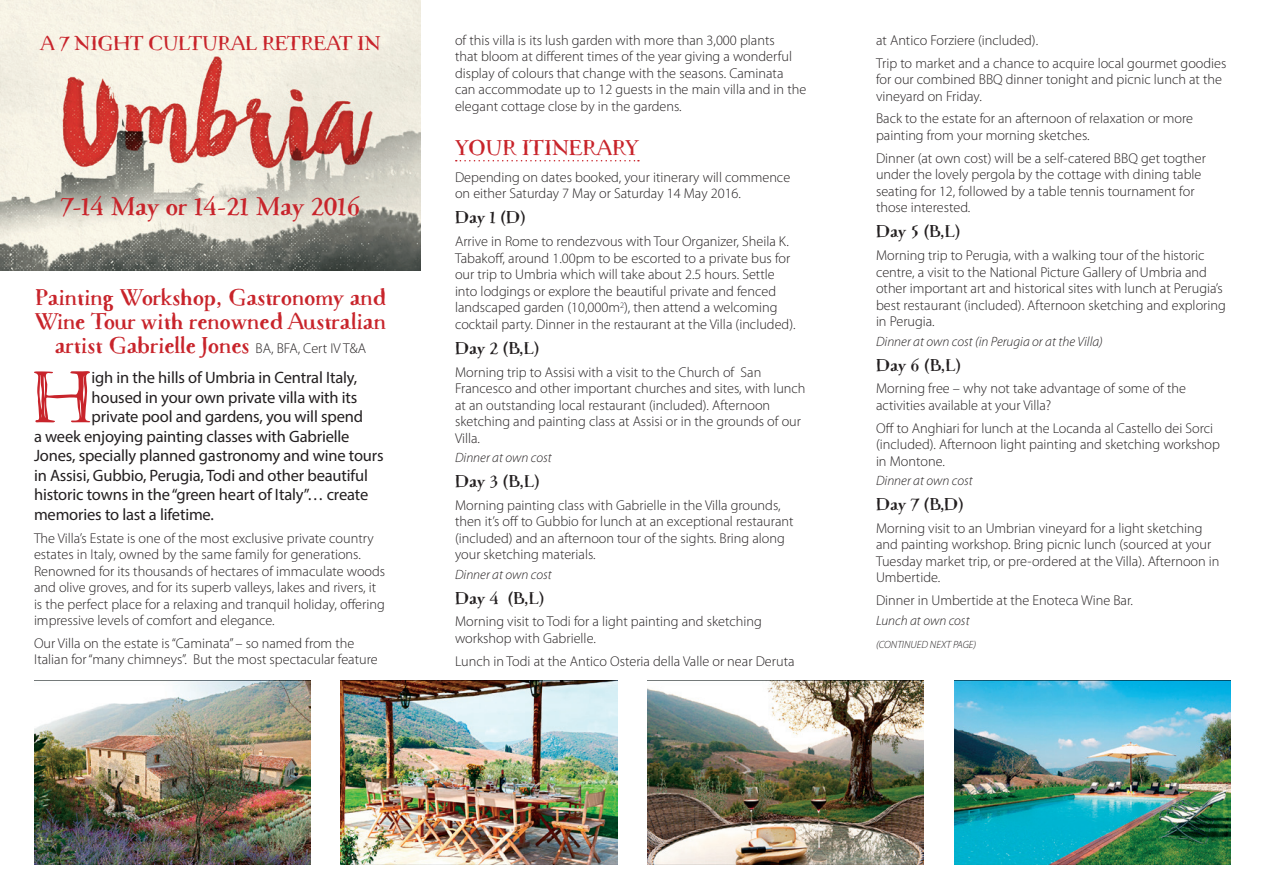
<style>
.page{position:relative;width:1263px;height:893px;background:#fff}
.page>*{position:absolute;margin:0;border:0;box-sizing:border-box;transform-origin:0 0}
.t1{font:76.35px "Macarons Bold Sketch";color:#c8242b}
.t2{font:700 27px "Macarons";color:#c8242b}
.t3{font:700 24px/24px "Macarons";color:#c8242b;text-align:center}
.t4{font:700 22.5px "Macarons";color:#c8242b}
.t5{font:700 21px "Macarons";color:#c8242b}
.t6{font:700 18px "Macarons";letter-spacing:-.01em;color:#231f20}
.t7{font:16.5px "Myriad Pro";letter-spacing:-.01em;color:#231f20}
.t8{font:300 14.25px/16.5px "Myriad Pro";color:#231f20}
.t9{font:italic 300 13.5px "Myriad Pro";color:#231f20}
.t10{font:italic 300 10.5px "Myriad Pro";color:#231f20}
.s1{font-family:"Myriad Pro";font-weight:300;font-size:14.25px;color:#231f20}
</style>
<div class="page">
<img style="left:0;top:0;width:421px;height:270px">
<img style="left:34px;top:680px;width:276px;height:184px">
<img style="left:341px;top:680px;width:276px;height:184px">
<img style="left:648px;top:680px;width:276px;height:184px">
<img style="left:955px;top:680px;width:276px;height:184px">
<svg style="left:456px;top:160px;width:183px;height:1px"></svg>
<h3 class="t5" style="left:40px;top:30px;width:342px">A 7 NIGHT CULTURAL RETREAT IN</h3>
<h2 class="t2" style="left:60px;top:189px;width:302px">7-14 May or 14-21 May 2016</h2>
<h3 class="t3" style="left:35px;top:285px;width:352px">Painting Workshop, Gastronomy and<br>Wine Tour with renowned Australian artist Gabrielle Jones <span class="s1">BA, BFA, Cert IV T&amp;A</span></h3>
<h1 class="t1" style="left:32px;top:350px;width:61px">H</h1>
<p class="t7" style="left:91px;top:367px;width:267px">igh in the hills of Umbria in Central Italy,</p>
<p class="t7" style="left:91px;top:387px;width:267px">housed in your own private villa with its</p>
<p class="t7" style="left:91px;top:406px;width:273px">private pool and gardens, you will spend</p>
<p class="t7" style="left:34px;top:426px;width:317px">a week enjoying painting classes with Gabrielle</p>
<p class="t7" style="left:34px;top:445px;width:351px">Jones, specially planned gastronomy and wine tours</p>
<p class="t7" style="left:34px;top:465px;width:335px">in Assisi, Gubbio, Perugia, Todi and other beautiful</p>
<p class="t7" style="left:34px;top:484px;width:336px">historic towns in the “green heart of Italy”… create</p>
<p class="t7" style="left:34px;top:504px;width:181px">memories to last a lifetime.</p>
<p class="t8" style="left:34px;top:529px;width:353px">The Villa’s Estate is one of the most exclusive private country estates in Italy, owned by the same family for generations.<br>Renowned for its thousands of hectares of immaculate woods and olive groves, and for its superb valleys, lakes and rivers, it is the perfect place for a relaxing and tranquil holiday, offering impressive levels of comfort and elegance.</p>
<p class="t8" style="left:34px;top:635px;width:345px">Our Villa on the estate is “Caminata” – so named from the<br>Italian for “many chimneys”. But the most spectacular feature</p>
<p class="t8" style="left:455px;top:32px;width:353px">of this villa is its lush garden with more than 3,000 plants<br>that bloom at different times of the year giving a wonderful display of colours that change with the seasons. Caminata can accommodate up to 12 guests in the main villa and in the elegant cottage close by in the gardens.</p>
<h3 class="t4" style="left:455px;top:133px;width:186px">YOUR ITINERARY</h3>
<p class="t8" style="left:455px;top:169px;width:337px">Depending on dates booked, your itinerary will commence on either Saturday 7 May or Saturday 14 May 2016.</p>
<p class="t6" style="left:455px;top:206px;width:72px">Day 1 (D)</p>
<p class="t8" style="left:455px;top:233px;width:342px">Arrive in Rome to rendezvous with Tour Organizer, Sheila K.<br>Tabakoff, around 1.00pm to be escorted to a private bus for our trip to Umbria which will take about 2.5 hours. Settle into lodgings or explore the beautiful private and fenced landscaped garden (10,000m<sup>2</sup>), then attend a welcoming cocktail party. Dinner in the restaurant at the Villa (included).</p>
<p class="t6" style="left:455px;top:337px;width:86px">Day 2 (B,L)</p>
<p class="t8" style="left:455px;top:363px;width:352px">Morning trip to Assisi with a visit to the Church of San Francesco and other important churches and sites, with lunch at an outstanding local restaurant (included). Afternoon sketching and painting class at Assisi or in the grounds of our Villa.</p>
<p class="t9" style="left:455px;top:449px;width:98px">Dinner at own cost</p>
<p class="t6" style="left:455px;top:470px;width:86px">Day 3 (B,L)</p>
<p class="t8" style="left:455px;top:497px;width:340px">Morning painting class with Gabrielle in the Villa grounds, then it’s off to Gubbio for lunch at an exceptional restaurant (included) and an afternoon tour of the sights. Bring along your sketching materials.</p>
<p class="t9" style="left:455px;top:566px;width:98px">Dinner at own cost</p>
<p class="t6" style="left:455px;top:586px;width:91px">Day 4 (B,L)</p>
<p class="t8" style="left:455px;top:613px;width:308px">Morning visit to Todi for a light painting and sketching workshop with Gabrielle.</p>
<p class="t8" style="left:455px;top:653px;width:341px">Lunch in Todi at the Antico Osteria della Valle or near Deruta</p>
<p class="t8" style="left:876px;top:28px;width:352px;line-height:22.8px">at Antico Forziere (included).<br>Trip to market and a chance to acquire local gourmet goodies</p>
<p class="t8" style="left:876px;top:71px;width:348px">for our combined BBQ dinner tonight and picnic lunch at the vineyard on Friday.</p>
<p class="t8" style="left:876px;top:110px;width:319px">Back to the estate for an afternoon of relaxation or more painting from your morning sketches.</p>
<p class="t8" style="left:876px;top:150px;width:331px">Dinner (at own cost) will be a self-catered BBQ get togther under the lovely pergola by the cottage with dining table seating for 12, followed by a table tennis tournament for those interested.</p>
<p class="t6" style="left:876px;top:220px;width:86px">Day 5 (B,L)</p>
<p class="t8" style="left:876px;top:247px;width:351px">Morning trip to Perugia, with a walking tour of the historic centre, a visit to the National Picture Gallery of Umbria and other important art and historical sites with lunch at Perugia’s best restaurant (included). Afternoon sketching and exploring in Perugia.</p>
<p class="t9" style="left:876px;top:333px;width:228px">Dinner at own cost (in Perugia or at the Villa)</p>
<p class="t6" style="left:876px;top:353px;width:87px">Day 6 (B,L)</p>
<p class="t8" style="left:876px;top:380px;width:312px">Morning free – why not take advantage of some of the activities available at your Villa?</p>
<p class="t8" style="left:876px;top:420px;width:345px">Off to Anghiari for lunch at the Locanda al Castello dei Sorci (included). Afternoon light painting and sketching workshop in Montone.</p>
<p class="t9" style="left:876px;top:472px;width:98px">Dinner at own cost</p>
<p class="t6" style="left:876px;top:493px;width:90px">Day 7 (B,D)</p>
<p class="t8" style="left:876px;top:520px;width:345px">Morning visit to an Umbrian vineyard for a light sketching and painting workshop. Bring picnic lunch (sourced at your Tuesday market trip, or pre-ordered at the Villa). Afternoon in Umbertide.</p>
<p class="t8" style="left:876px;top:592px;width:259px">Dinner in Umbertide at the Enoteca Wine Bar.</p>
<p class="t9" style="left:876px;top:612px;width:95px">Lunch at own cost</p>
<p class="t10" style="left:876px;top:638px;width:102px">(CONTINUED NEXT PAGE)</p>
</div>
